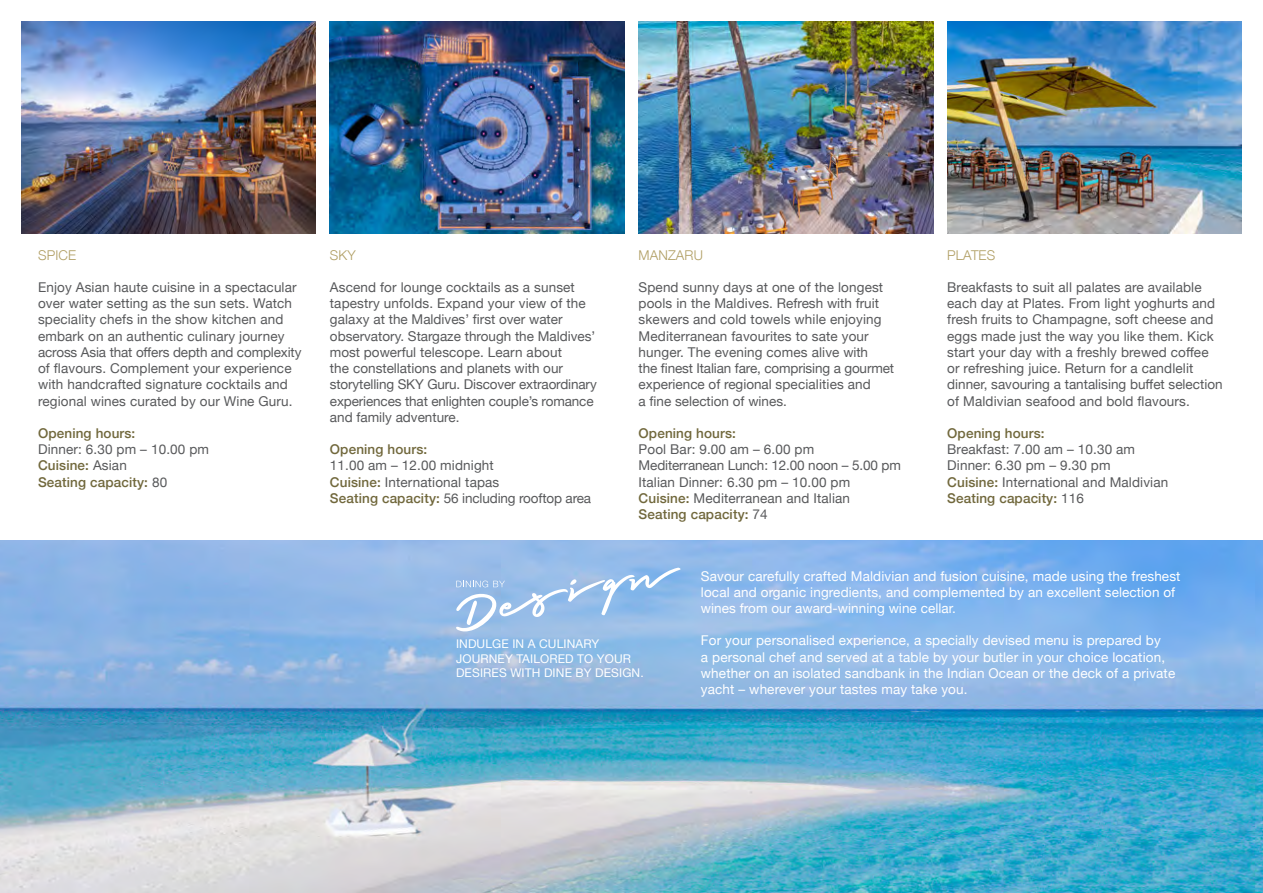
<style>
.page{position:relative;width:1263px;height:893px;background:#fff}
.page>*{position:absolute;margin:0;border:0;box-sizing:border-box;transform-origin:0 0}
.t1{font:13.5px/16.2px "Helvetica Neue";letter-spacing:.01em;color:#58595b}
.t2{font:13.5px/16.2px "Helvetica Neue";letter-spacing:.01em;color:#fff}
.t3{font:500 13.5px "Helvetica Neue";letter-spacing:.01em;color:#71683c}
.t4{font:300 13.5px "Helvetica Neue";letter-spacing:.01em;color:#b09e63}
.t5{font:12px/14.4px "Helvetica Neue";letter-spacing:.01em;color:#fff}
.s1{font-weight:500;color:#71683c}
</style>
<div class="page">
<img style="left:0;top:540px;width:1263px;height:353px">
<img style="left:947px;top:21px;width:295px;height:213px">
<img style="left:330px;top:21px;width:294px;height:213px">
<img style="left:639px;top:21px;width:294px;height:213px">
<img style="left:21px;top:21px;width:295px;height:213px">
<svg style="left:455px;top:568px;width:225px;height:64px"></svg>
<p class="t4" style="left:38px;top:244px;width:40px">SPICE</p>
<p class="t1" style="left:38px;top:280px;width:265px">Enjoy Asian haute cuisine in a spectacular over water setting as the sun sets. Watch speciality chefs in the show kitchen and embark on an authentic culinary journey across Asia that offers depth and complexity of flavours. Complement your experience with handcrafted signature cocktails and regional wines curated by our Wine Guru.</p>
<p class="t3" style="left:38px;top:422px;width:99px">Opening hours:</p>
<p class="t1" style="left:38px;top:442px;width:172px">Dinner: 6.30 pm – 10.00 pm<br><span class="s1">Cuisine:</span> Asian<br><span class="s1">Seating capacity:</span> 80</p>
<p class="t4" style="left:330px;top:244px;width:27px">SKY</p>
<p class="t1" style="left:330px;top:280px;width:268px">Ascend for lounge cocktails as a sunset tapestry unfolds. Expand your view of the galaxy at the Maldives’ first over water observatory. Stargaze through the Maldives’ most powerful telescope. Learn about<br>the constellations and planets with our storytelling SKY Guru. Discover extraordinary experiences that enlighten couple’s romance and family adventure.</p>
<p class="t3" style="left:330px;top:438px;width:99px">Opening hours:</p>
<p class="t1" style="left:330px;top:458px;width:263px">11.00 am – 12.00 midnight<br><span class="s1">Cuisine:</span> International tapas<br><span class="s1">Seating capacity:</span> 56 including rooftop area</p>
<p class="t4" style="left:639px;top:244px;width:66px">MANZARU</p>
<p class="t1" style="left:639px;top:280px;width:257px">Spend sunny days at one of the longest pools in the Maldives. Refresh with fruit skewers and cold towels while enjoying Mediterranean favourites to sate your hunger. The evening comes alive with<br>the finest Italian fare, comprising a gourmet experience of regional specialities and<br>a fine selection of wines.</p>
<p class="t3" style="left:639px;top:422px;width:99px">Opening hours:</p>
<p class="t1" style="left:639px;top:442px;width:264px">Pool Bar: 9.00 am – 6.00 pm<br>Mediterranean Lunch: 12.00 noon – 5.00 pm<br>Italian Dinner: 6.30 pm – 10.00 pm<br><span class="s1">Cuisine:</span> Mediterranean and Italian<br><span class="s1">Seating capacity:</span> 74</p>
<p class="t4" style="left:947px;top:244px;width:50px">PLATES</p>
<p class="t1" style="left:947px;top:280px;width:277px">Breakfasts to suit all palates are available each day at Plates. From light yoghurts and fresh fruits to Champagne, soft cheese and eggs made just the way you like them. Kick start your day with a freshly brewed coffee or refreshing juice. Return for a candlelit dinner, savouring a tantalising buffet selection of Maldivian seafood and bold flavours.</p>
<p class="t3" style="left:947px;top:422px;width:99px">Opening hours:</p>
<p class="t1" style="left:947px;top:442px;width:223px">Breakfast: 7.00 am – 10.30 am<br>Dinner: 6.30 pm – 9.30 pm<br><span class="s1">Cuisine:</span> International and Maldivian<br><span class="s1">Seating capacity:</span> 116</p>
<p class="t5" style="left:456px;top:637px;width:189px">INDULGE IN A CULINARY<br>JOURNEY TAILORED TO YOUR<br>DESIRES WITH DINE BY DESIGN.</p>
<p class="t2" style="left:701px;top:568px;width:481px">Savour carefully crafted Maldivian and fusion cuisine, made using the freshest local and organic ingredients, and complemented by an excellent selection of wines from our award-winning wine cellar.</p>
<p class="t2" style="left:701px;top:633px;width:476px">For your personalised experience, a specially devised menu is prepared by<br>a personal chef and served at a table by your butler in your choice location, whether on an isolated sandbank in the Indian Ocean or the deck of a private yacht – wherever your tastes may take you.</p>
</div>
